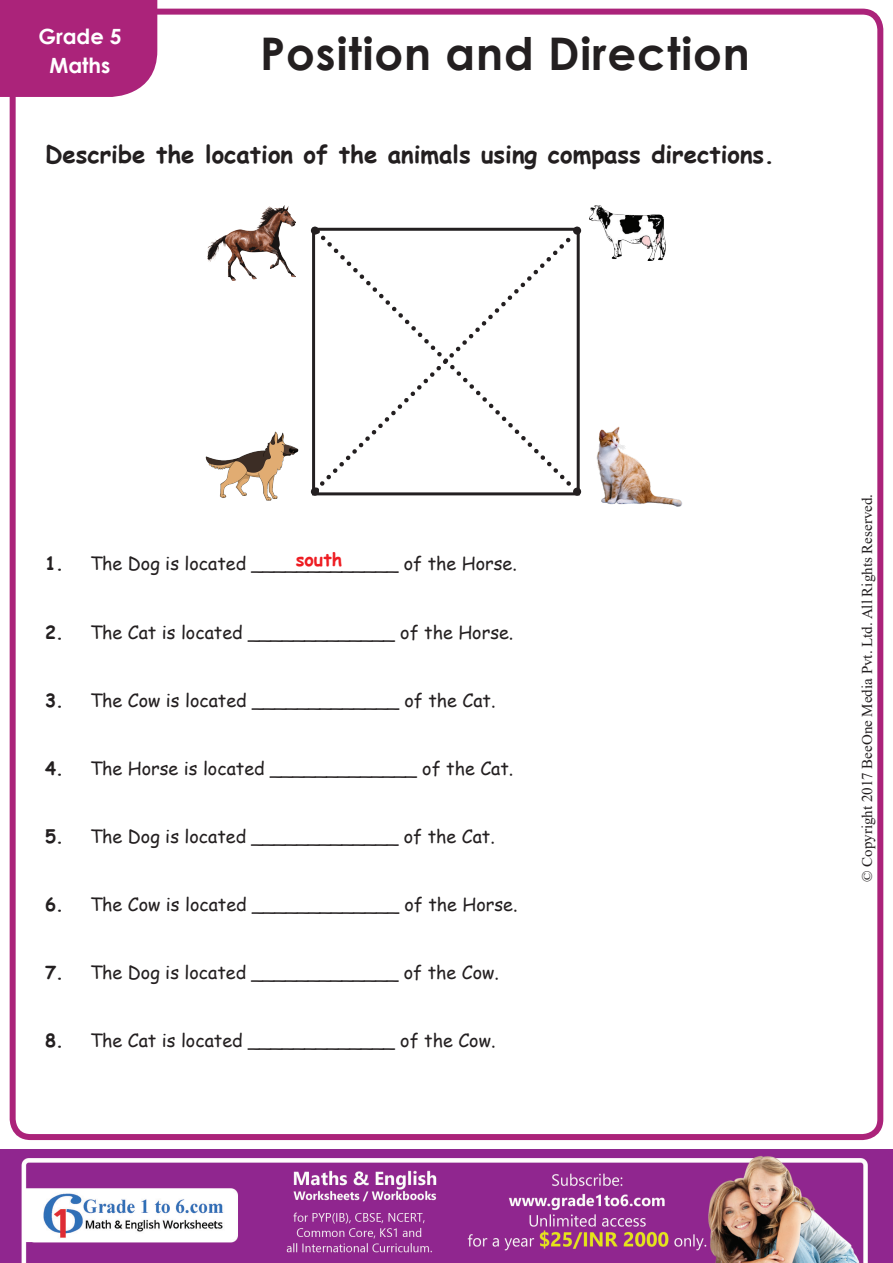
<style>
.page{position:relative;width:893px;height:1263px;background:#fff}
.page>*{position:absolute;margin:0;border:0;box-sizing:border-box;transform-origin:0 0}
.Bar_head{font:700 45px "Century Gothic";letter-spacing:.02em;color:#231f20}
.t1{font:700 24px "Comic Sans MS";color:#231f20}
.t2{font:700 21px/28.8px "Century Gothic";color:#fff;text-align:center}
.t3{font:18px "Comic Sans MS";color:#231f20}
.t4{font:700 18px "Comic Sans MS";color:#ee1d23}
.t5{font:15px "Times New Roman";color:#231f20}
.s1{font-weight:700}
</style>
<div class="page">
<div style="left:10px;top:9px;width:873px;height:1131px;border:6px solid #ab237a;border-radius:18px"></div>
<img style="left:0;top:1149px;width:893px;height:114px">
<div style="left:0;top:0;width:157px;height:97px;background:#ab237a"></div>
<svg style="left:318px;top:231px;width:262px;height:264px"></svg>
<div style="left:573px;top:227px;width:8px;height:8px;background:#231f20;border-radius:50%"></div>
<div style="left:573px;top:488px;width:8px;height:8px;background:#231f20;border-radius:50%"></div>
<div style="left:311px;top:227px;width:8px;height:8px;background:#231f20;border-radius:50%"></div>
<div style="left:311px;top:488px;width:8px;height:8px;background:#231f20;border-radius:50%"></div>
<img style="left:208px;top:206px;width:87px;height:75px">
<img style="left:589px;top:206px;width:77px;height:54px">
<img style="left:205px;top:421px;width:113px;height:80px">
<img style="left:596px;top:426px;width:86px;height:80px">
<p class="t2" style="left:38px;top:21px;width:85px">Grade 5<br>Maths</p>
<p class="Bar_head" style="left:260px;top:20px;width:491px">Position and Direction</p>
<p class="t1" style="left:45px;top:137px;width:731px">Describe the location of the animals using compass directions.</p>
<p class="t4" style="left:296px;top:546px;width:48px">south</p>
<p class="t3" style="left:45px;top:551px;width:473px"><span class="s1">1.</span> The Dog is located _____________ of the Horse.</p>
<p class="t3" style="left:45px;top:619px;width:470px"><span class="s1">2.</span> The Cat is located _____________ of the Horse.</p>
<p class="t3" style="left:45px;top:687px;width:452px"><span class="s1">3.</span> The Cow is located _____________ of the Cat.</p>
<p class="t3" style="left:45px;top:755px;width:470px"><span class="s1">4.</span> The Horse is located _____________ of the Cat.</p>
<p class="t3" style="left:45px;top:823px;width:451px"><span class="s1">5.</span> The Dog is located _____________ of the Cat.</p>
<p class="t3" style="left:45px;top:891px;width:474px"><span class="s1">6.</span> The Cow is located _____________ of the Horse.</p>
<p class="t3" style="left:45px;top:959px;width:455px"><span class="s1">7.</span> The Dog is located _____________ of the Cow.</p>
<p class="t3" style="left:45px;top:1027px;width:452px"><span class="s1">8.</span> The Cat is located _____________ of the Cow.</p>
<p class="t5" style="left:856px;top:882px;width:390px;rotate:-90deg">© Copyright 2017 BeeOne Media Pvt. Ltd. All Rights Reserved.</p>
</div>
